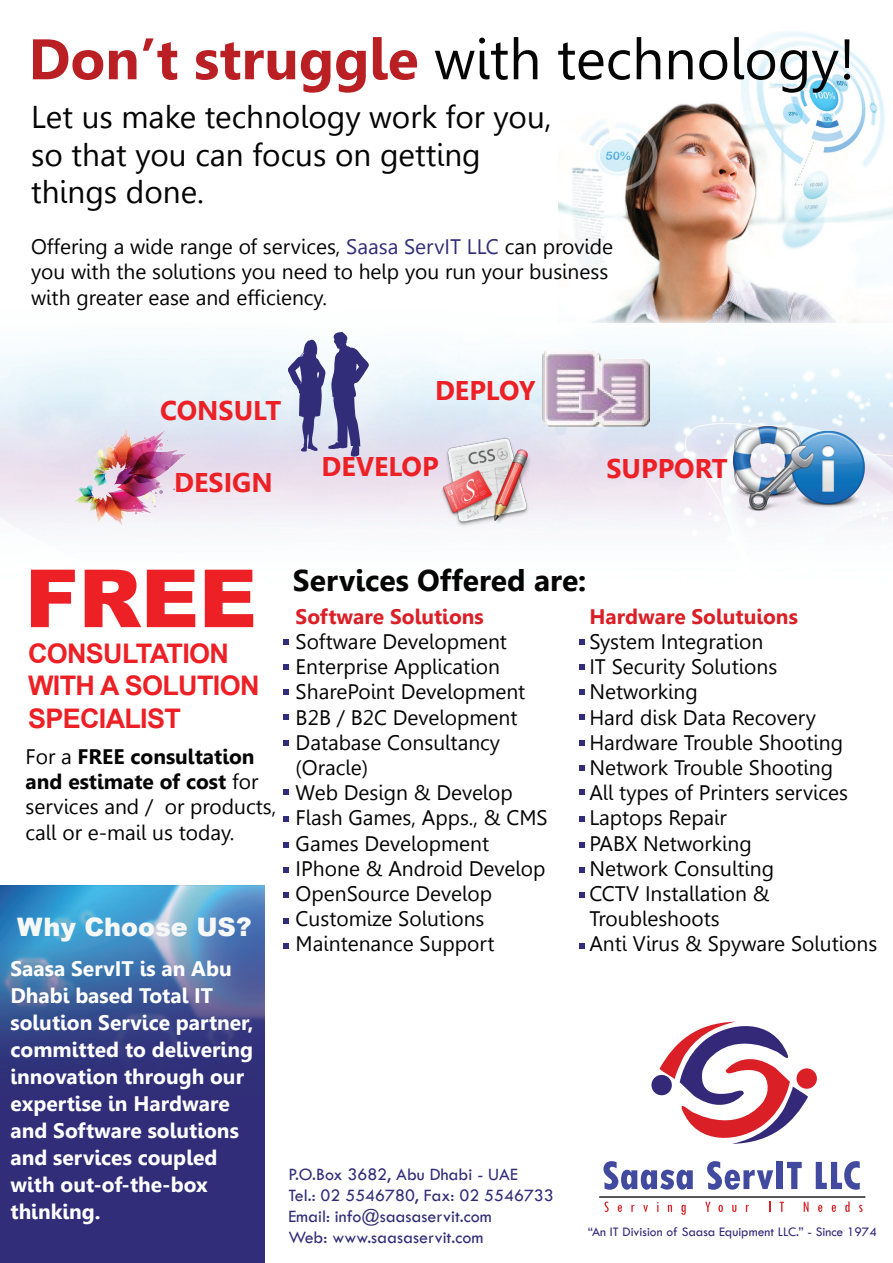
<style>
.page{position:relative;width:893px;height:1263px;background:#fff}
.page>*{position:absolute;margin:0;border:0;box-sizing:border-box;transform-origin:0 0}
.t1{font:900 80.25px "Arial";color:#ed2026}
.t2{font:57px "Gisha";color:#040504}
.t3{font:31.5px/37.8px "Gisha";color:#040504}
.t4{font:700 30px "Gisha";color:#040504}
.t5{font:700 27px/32.4px "Arial";letter-spacing:-.025em;color:#ed2026}
.t6{font:700 27px "Gisha";color:#ed2026}
.t7{font:900 25.5px "Arial";color:#f6f8f8}
.t8{font:21px/25.2px "Gisha";color:#040504}
.t9{font:700 21px/27px "Gisha";color:#fff}
.t10{font:700 21px "Gisha";color:#db1f27}
.t11{font:18px/21px "Tw Cen";color:#322d78}
.t12{font:13.5px "Tw Cen";color:#342878}
.s1{font-weight:700;color:#ba1f24}
.s2{color:#322d78}
.s3{font-weight:700}
</style>
<div class="page">
<img style="left:0;top:322px;width:893px;height:318px">
<div style="left:0;top:885px;width:264px;height:378px;background:#322d78"></div>
<img style="left:0;top:885px;width:264px;height:171px">
<svg style="left:659px;top:1021px;width:149px;height:123px"></svg>
<div style="left:796px;top:1068px;width:21px;height:21px;background:#da1f26;border-radius:50%"></div>
<div style="left:651px;top:1075px;width:21px;height:20px;background:#342878;border-radius:50%"></div>
<svg style="left:604px;top:1201px;width:5px;height:11px"></svg>
<svg style="left:618px;top:1205px;width:4px;height:7px"></svg>
<svg style="left:631px;top:1205px;width:3px;height:7px"></svg>
<svg style="left:643px;top:1205px;width:5px;height:7px"></svg>
<svg style="left:668px;top:1205px;width:4px;height:7px"></svg>
<svg style="left:681px;top:1205px;width:5px;height:10px"></svg>
<svg style="left:705px;top:1202px;width:5px;height:10px"></svg>
<svg style="left:718px;top:1205px;width:5px;height:7px"></svg>
<svg style="left:732px;top:1205px;width:4px;height:7px"></svg>
<svg style="left:746px;top:1205px;width:3px;height:7px"></svg>
<svg style="left:780px;top:1202px;width:4px;height:10px"></svg>
<svg style="left:804px;top:1202px;width:4px;height:10px"></svg>
<svg style="left:818px;top:1205px;width:4px;height:7px"></svg>
<svg style="left:832px;top:1205px;width:4px;height:7px"></svg>
<svg style="left:845px;top:1201px;width:5px;height:11px"></svg>
<svg style="left:859px;top:1205px;width:4px;height:7px"></svg>
<hr style="left:599px;top:1196px;width:266px;height:2px;background:#231f20">
<svg style="left:603px;top:1161px;width:90px;height:29px"></svg>
<svg style="left:707px;top:1161px;width:66px;height:29px"></svg>
<div style="left:777px;top:1162px;width:6px;height:27px;background:#414a9f"></div>
<svg style="left:787px;top:1162px;width:15px;height:27px"></svg>
<svg style="left:816px;top:1161px;width:44px;height:29px"></svg>
<svg style="left:288px;top:332px;width:81px;height:125px"></svg>
<img style="left:64px;top:419px;width:137px;height:109px">
<img style="left:530px;top:341px;width:130px;height:92px">
<img style="left:733px;top:426px;width:131px;height:85px">
<img style="left:441px;top:437px;width:89px;height:89px">
<img style="left:558px;top:31px;width:335px;height:291px">
<svg style="left:283px;top:640px;width:6px;height:5px"></svg>
<svg style="left:283px;top:664px;width:6px;height:6px"></svg>
<svg style="left:283px;top:689px;width:6px;height:6px"></svg>
<svg style="left:283px;top:714px;width:6px;height:6px"></svg>
<svg style="left:283px;top:740px;width:6px;height:5px"></svg>
<svg style="left:283px;top:789px;width:6px;height:6px"></svg>
<svg style="left:283px;top:816px;width:6px;height:6px"></svg>
<svg style="left:283px;top:842px;width:6px;height:6px"></svg>
<svg style="left:283px;top:867px;width:6px;height:6px"></svg>
<svg style="left:283px;top:893px;width:6px;height:5px"></svg>
<svg style="left:283px;top:918px;width:6px;height:6px"></svg>
<svg style="left:283px;top:943px;width:6px;height:5px"></svg>
<svg style="left:579px;top:640px;width:6px;height:5px"></svg>
<svg style="left:579px;top:664px;width:6px;height:6px"></svg>
<svg style="left:579px;top:689px;width:6px;height:6px"></svg>
<svg style="left:579px;top:714px;width:6px;height:6px"></svg>
<svg style="left:579px;top:740px;width:6px;height:5px"></svg>
<svg style="left:579px;top:789px;width:6px;height:6px"></svg>
<svg style="left:579px;top:765px;width:6px;height:5px"></svg>
<svg style="left:579px;top:816px;width:6px;height:6px"></svg>
<svg style="left:579px;top:842px;width:6px;height:6px"></svg>
<svg style="left:579px;top:867px;width:6px;height:6px"></svg>
<svg style="left:579px;top:893px;width:6px;height:5px"></svg>
<svg style="left:579px;top:943px;width:6px;height:5px"></svg>
<h2 class="t2" style="left:28px;top:26px;width:828px"><span class="s1">Don’t struggle</span> with technology!</h2>
<h3 class="t3" style="left:31px;top:98px;width:522px">Let us make technology work for you, so that you can focus on getting things done.</h3>
<p class="t8" style="left:31px;top:234px;width:583px">Offering a wide range of services, <span class="s2">Saasa ServIT LLC</span> can provide you with the solutions you need to help you run your business with greater ease and efficiency.</p>
<p class="t6" style="left:160px;top:395px;width:122px">CONSULT</p>
<p class="t6" style="left:174px;top:467px;width:100px">DESIGN</p>
<p class="t6" style="left:435px;top:375px;width:102px">DEPLOY</p>
<p class="t6" style="left:322px;top:451px;width:118px">DEVELOP</p>
<p class="t6" style="left:606px;top:453px;width:123px">SUPPORT</p>
<h1 class="t1" style="left:25px;top:540px;width:233px">FREE</h1>
<p class="t5" style="left:28px;top:638px;width:233px">CONSULTATION<br>WITH A SOLUTION<br>SPECIALIST</p>
<p class="t8" style="left:26px;top:744px;width:252px">For a <span class="s3">FREE consultation and estimate of cost</span> for services and / or products, call or e-mail us today.</p>
<p class="t7" style="left:17px;top:908px;width:236px">Why Choose US?</p>
<h3 class="t4" style="left:293px;top:564px;width:295px">Services Offered are:</h3>
<p class="t10" style="left:296px;top:604px;width:190px">Software Solutions</p>
<p class="t8" style="left:296px;top:629px;width:254px">Software Development<br>Enterprise Application<br>SharePoint Development<br>B2B / B2C Development<br>Database Consultancy (Oracle)<br>Web Design &amp; Develop<br>Flash Games, Apps., &amp; CMS<br>Games Development<br>IPhone &amp; Android Develop<br>OpenSource Develop<br>Customize Solutions<br>Maintenance Support</p>
<p class="t10" style="left:589px;top:604px;width:210px">Hardware Solutuions</p>
<p class="t8" style="left:589px;top:629px;width:289px">System Integration<br>IT Security Solutions<br>Networking<br>Hard disk Data Recovery<br>Hardware Trouble Shooting<br>Network Trouble Shooting<br>All types of Printers services<br>Laptops Repair<br>PABX Networking<br>Network Consulting<br>CCTV Installation &amp;<br>Troubleshoots<br>Anti Virus &amp; Spyware Solutions</p>
<p class="t9" style="left:10px;top:955px;width:245px">Saasa ServIT is an Abu<br>Dhabi based Total IT solution Service partner, committed to delivering innovation through our expertise in Hardware and Software solutions and services coupled with out-of-the-box thinking.</p>
<p class="t11" style="left:288px;top:1163px;width:267px">P.O.Box 3682, Abu Dhabi - UAE<br>Tel.: 02 5546780, Fax: 02 5546733<br>Email: info@saasaservit.com<br>Web: www.saasaservit.com</p>
<p class="t12" style="left:588px;top:1224px;width:291px">“An IT Division of Saasa Equipment LLC.” - Since 1974</p>
</div>
